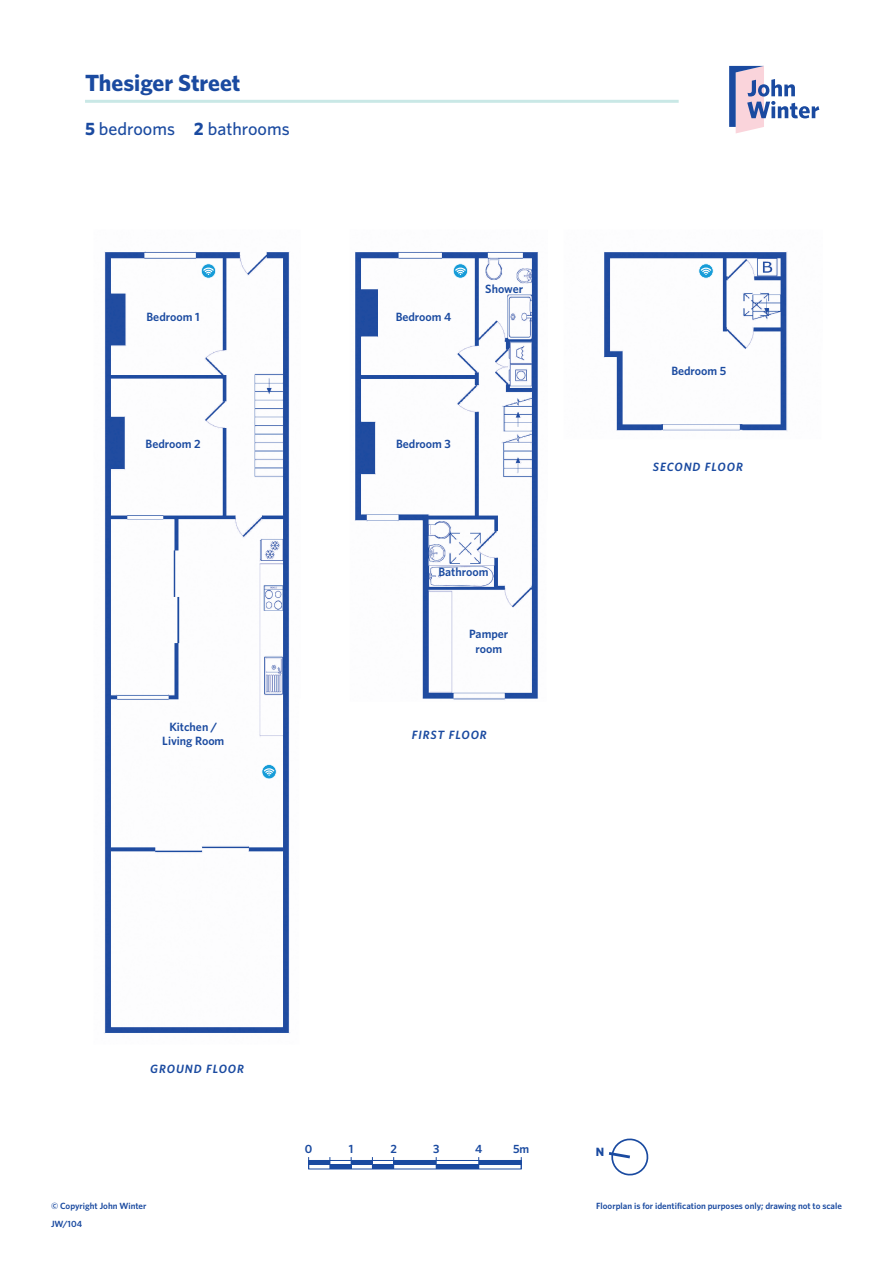
<style>
.page{position:relative;width:893px;height:1263px;background:#fff}
.page>*{position:absolute;margin:0;border:0;box-sizing:border-box;transform-origin:0 0}
.Property_Title{font:700 23.4px "Whitney";color:#1a4aa0}
.Property_bed___bath{font:500 18px "Whitney";color:#1a4aa0}
.Room_labels{font:600 12px/14.4px "Whitney";color:#1a4aa0;text-align:center}
.Ground___First_Floor{font:italic 600 12px "Whitney";letter-spacing:.08em;color:#1a4aa0}
.North_Arrow_N{font:700 12px "Whitney";color:#1a4aa0}
.t1{font:600 9px "Whitney";color:#1a4aa0}
.s1{font-weight:700}
</style>
<div class="page">
<img style="left:355px;top:251px;width:183px;height:449px">
<img style="left:104px;top:251px;width:186px;height:783px">
<img style="left:604px;top:251px;width:184px;height:180px">
<svg style="left:201px;top:263px;width:15px;height:16px"></svg>
<svg style="left:453px;top:263px;width:15px;height:16px"></svg>
<svg style="left:698px;top:263px;width:16px;height:16px"></svg>
<svg style="left:262px;top:764px;width:15px;height:15px"></svg>
<svg style="left:729px;top:66px;width:90px;height:67px"></svg>
<hr style="left:85px;top:100px;width:594px;height:3px;background:#c9e8e6">
<div style="left:309px;top:1160px;width:21px;height:5px;background:#1a4aa0"></div>
<div style="left:351px;top:1160px;width:21px;height:5px;background:#1a4aa0"></div>
<div style="left:394px;top:1160px;width:42px;height:5px;background:#1a4aa0"></div>
<hr style="left:436px;top:1165px;width:43px;height:4px;background:#1a4aa0">
<div style="left:479px;top:1160px;width:42px;height:5px;background:#1a4aa0"></div>
<hr style="left:330px;top:1165px;width:21px;height:4px;background:#1a4aa0">
<hr style="left:372px;top:1165px;width:22px;height:4px;background:#1a4aa0">
<div style="left:309px;top:1160px;width:212px;height:9px;border:1px solid #1a4aa0"></div>
<svg style="left:308px;top:1157px;width:1px;height:12px"></svg>
<svg style="left:521px;top:1157px;width:1px;height:12px"></svg>
<svg style="left:608px;top:1138px;width:41px;height:38px"></svg>
<p class="Property_Title" style="left:85px;top:68px;width:157px">Thesiger Street</p>
<p class="Property_bed___bath" style="left:85px;top:118px;width:91px"><span class="s1">5</span> bedrooms</p>
<p class="Property_bed___bath" style="left:194px;top:118px;width:97px"><span class="s1">2</span> bathrooms</p>
<p class="Room_labels" style="left:147px;top:309px;width:55px">Bedroom 1</p>
<p class="Room_labels" style="left:146px;top:436px;width:57px">Bedroom 2</p>
<p class="Room_labels" style="left:169px;top:719px;width:50px">Kitchen /</p>
<p class="Room_labels" style="left:162px;top:734px;width:64px">Living Room</p>
<p class="Room_labels" style="left:396px;top:309px;width:57px">Bedroom 4</p>
<p class="Room_labels" style="left:485px;top:281px;width:39px">Shower</p>
<p class="Room_labels" style="left:396px;top:436px;width:56px">Bedroom 3</p>
<p class="Room_labels" style="left:438px;top:564px;width:52px">Bathroom</p>
<p class="Room_labels" style="left:469px;top:626px;width:41px">Pamper room</p>
<p class="Ground___First_Floor" style="left:412px;top:728px;width:76px">FIRST FLOOR</p>
<p class="Room_labels" style="left:671px;top:363px;width:57px">Bedroom 5</p>
<p class="Ground___First_Floor" style="left:653px;top:460px;width:91px">SECOND FLOOR</p>
<p class="Ground___First_Floor" style="left:150px;top:1061px;width:95px">GROUND FLOOR</p>
<p class="Room_labels" style="left:305px;top:1141px;width:9px">0</p>
<p class="Room_labels" style="left:349px;top:1141px;width:6px">1</p>
<p class="Room_labels" style="left:390px;top:1141px;width:8px">2</p>
<p class="Room_labels" style="left:433px;top:1141px;width:8px">3</p>
<p class="Room_labels" style="left:475px;top:1141px;width:9px">4</p>
<p class="Room_labels" style="left:513px;top:1141px;width:18px">5m</p>
<p class="North_Arrow_N" style="left:596px;top:1144px;width:10px">N</p>
<p class="t1" style="left:51px;top:1201px;width:97px">© Copyright John Winter</p>
<p class="t1" style="left:596px;top:1201px;width:247px">Floorplan is for identification purposes only; drawing not to scale</p>
<p class="t1" style="left:51px;top:1219px;width:33px">JW/104</p>
</div>
